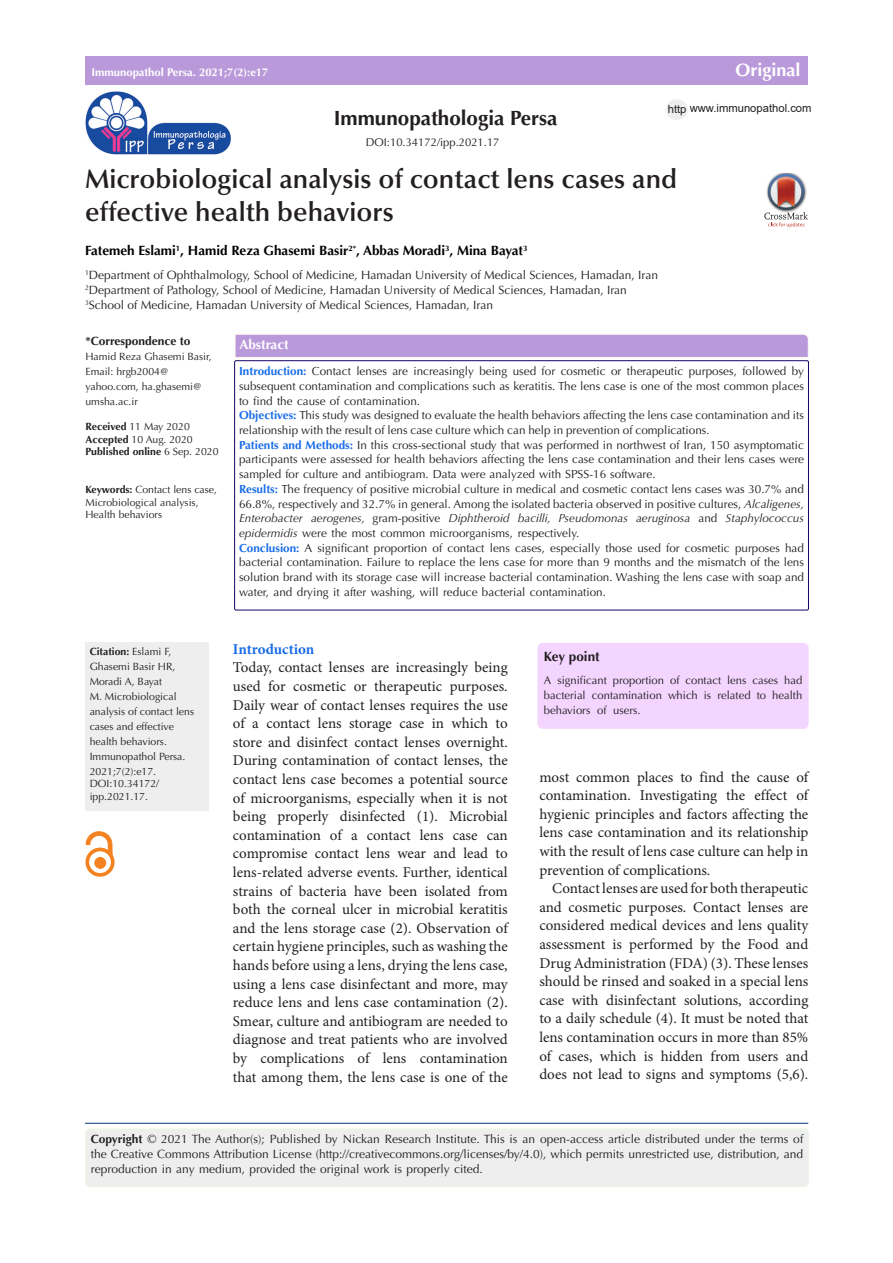
<style>
.page{position:relative;width:893px;height:1263px;background:#fff}
.page>*{position:absolute;margin:0;border:0;box-sizing:border-box;transform-origin:0 0}
.t1{font:600 27px/33px "Optima LT Std";color:#231f20}
.t2{font:700 20.55px "Optima LT Std";color:#231f20}
.t3{font:700 18px "Optima LT Std";color:#fff}
.t4{font:15px/18.6px "Minion Pro";letter-spacing:-.005em;color:#231f20;text-align:justify}
.t5{font:700 15px "Minion Pro";letter-spacing:-.005em;color:#196ce8}
.t6{font:700 13.5px "Optima LT Std";color:#000}
.Default{font:700 13.5px "Optima LT Std";color:#fff}
.t7{font:700 13.5px "Optima LT Std";color:#231f20}
.t8{font:12px/15px "Optima LT Std";color:#231f20;text-align:justify}
.t9{font:700 12px "Optima LT Std";color:#231f20}
.t10{font:11.7px/14.7px "Optima LT Std";color:#231f20;text-align:justify}
.t11{font:11.25px/15px "Optima LT Std";color:#231f20;text-align:justify}
.t12{font:700 11.25px "Optima LT Std";color:#fff}
.t13{font:11.25px "Arial";color:#231f20}
.t14{font:10.5px/15px "Optima LT Std";color:#231f20}
.t15{font:700 10.5px "Optima LT Std";color:#231f20}
.s1{font-weight:700}
.s2{font-weight:400}
.s3{font-weight:700;color:#196ce8}
.s4{font-style:italic}
</style>
<div class="page">
<hr style="left:85px;top:1123px;width:723px;height:1px;background:#053278">
<div style="left:86px;top:1129px;width:722px;height:57px;background:#eee;border-radius:4px"></div>
<div style="left:85px;top:1128px;width:724px;height:59px;border:2px solid #ebf5e8;border-radius:4px"></div>
<div style="left:85px;top:56px;width:723px;height:29px;background:#ba99da"></div>
<img style="left:85px;top:92px;width:146px;height:62px">
<div style="left:666px;top:99px;width:22px;height:21px;background:#eee;border-radius:50%"></div>
<div style="left:234px;top:360px;width:575px;height:250px;border:1px solid #190066"></div>
<svg style="left:235px;top:334px;width:574px;height:24px;background:#bfa0db"></svg>
<div style="left:85px;top:643px;width:124px;height:168px;background:#eee"></div>
<div style="left:95px;top:857px;width:11px;height:11px;background:#f58220;border-radius:50%"></div>
<div style="left:95px;top:857px;width:11px;height:11px;border:1px solid #f58220;border-radius:50%"></div>
<div style="left:85px;top:847px;width:30px;height:30px;border:4px solid #f58220;border-radius:50%"></div>
<svg style="left:86px;top:831px;width:26px;height:25px"></svg>
<div style="left:537px;top:643px;width:272px;height:86px;background:#f4d5ff;border-radius:5px"></div>
<img style="left:778px;top:173px;width:17px;height:1px">
<svg style="left:764px;top:174px;width:44px;height:53px"></svg>
<p class="t12" style="left:91px;top:66px;width:179px">Immunopathol Persa. 2021;7(2):e17</p>
<p class="t3" style="left:735px;top:59px;width:67px">Original</p>
<p class="t2" style="left:334px;top:106px;width:225px">Immunopathologia Persa</p>
<p class="t13" style="left:668px;top:101px;width:145px">http www.immunopathol.com</p>
<p class="t11" style="left:366px;top:135px;width:135px">DOI:10.34172/ipp.2021.17</p>
<p class="t1" style="left:85px;top:163px;width:594px">Microbiological analysis of contact lens cases and effective health behaviors</p>
<p class="t6" style="left:85px;top:243px;width:444px">Fatemeh Eslami<sup>1</sup>, Hamid Reza Ghasemi Basir<sup>2*</sup>, Abbas Moradi<sup>3</sup>, Mina Bayat<sup>3</sup></p>
<p class="t8" style="left:85px;top:267px;width:574px"><sup>1</sup>Department of Ophthalmology, School of Medicine, Hamadan University of Medical Sciences, Hamadan, Iran</p>
<p class="t8" style="left:85px;top:282px;width:543px"><sup>2</sup>Department of Pathology, School of Medicine, Hamadan University of Medical Sciences, Hamadan, Iran</p>
<p class="t8" style="left:85px;top:297px;width:409px"><sup>3</sup>School of Medicine, Hamadan University of Medical Sciences, Hamadan, Iran</p>
<p class="t9" style="left:85px;top:334px;width:107px">*Correspondence to</p>
<p class="t14" style="left:85px;top:349px;width:128px">Hamid Reza Ghasemi Basir,<br>Email: hrgb2004@</p>
<p class="t14" style="left:85px;top:379px;width:118px">yahoo.com, ha.ghasemi@</p>
<p class="t14" style="left:85px;top:394px;width:54px">umsha.ac.ir</p>
<p class="t14" style="left:85px;top:419px;width:106px"><span class="s1">Received</span> 11 May 2020</p>
<p class="t14" style="left:85px;top:432px;width:109px"><span class="s1">Accepted</span> 10 Aug. 2020</p>
<p class="t15" style="left:85px;top:445px;width:135px">Published online <span class="s2">6 Sep. 2020</span></p>
<p class="t14" style="left:85px;top:483px;width:133px;line-height:12.6px"><span class="s1">Keywords:</span> Contact lens case,<br>Microbiological analysis,<br>Health behaviors</p>
<p class="Default" style="left:239px;top:336px;width:51px">Abstract</p>
<p class="t10" style="left:239px;top:364px;width:566px"><span class="s3">Introduction:</span> Contact lenses are increasingly being used for cosmetic or therapeutic purposes, followed by subsequent contamination and complications such as keratitis. The lens case is one of the most common places to find the cause of contamination.</p>
<p class="t10" style="left:239px;top:408px;width:566px"><span class="s3">Objectives:</span> This study was designed to evaluate the health behaviors affecting the lens case contamination and its relationship with the result of lens case culture which can help in prevention of complications.</p>
<p class="t10" style="left:239px;top:438px;width:567px"><span class="s3">Patients and Methods:</span> In this cross-sectional study that was performed in northwest of Iran, 150 asymptomatic participants were assessed for health behaviors affecting the lens case contamination and their lens cases were sampled for culture and antibiogram. Data were analyzed with SPSS-16 software.</p>
<p class="t10" style="left:239px;top:482px;width:566px"><span class="s3">Results:</span> The frequency of positive microbial culture in medical and cosmetic contact lens cases was 30.7% and 66.8%, respectively and 32.7% in general. Among the isolated bacteria observed in positive cultures, <span class="s4">Alcaligenes, Enterobacter aerogenes,</span> gram-positive <span class="s4">Diphtheroid bacilli, Pseudomonas aeruginosa</span> and <span class="s4">Staphylococcus epidermidis</span> were the most common microorganisms, respectively.</p>
<p class="t10" style="left:239px;top:540px;width:566px"><span class="s3">Conclusion:</span> A significant proportion of contact lens cases, especially those used for cosmetic purposes had bacterial contamination. Failure to replace the lens case for more than 9 months and the mismatch of the lens solution brand with its storage case will increase bacterial contamination. Washing the lens case with soap and water, and drying it after washing, will reduce bacterial contamination.</p>
<p class="t14" style="left:90px;top:644px;width:106px"><span class="s1">Citation:</span> Eslami F,<br>Ghasemi Basir HR,<br>Moradi A, Bayat<br>M. Microbiological analysis of contact lens cases and effective health behaviors.<br>Immunopathol Persa.<br>2021;7(2):e17.</p>
<p class="t14" style="left:90px;top:778px;width:71px;line-height:12.6px">DOI:10.34172/ ipp.2021.17.</p>
<p class="t5" style="left:233px;top:638px;width:83px">Introduction</p>
<p class="t4" style="left:233px;top:658px;width:276px">Today, contact lenses are increasingly being used for cosmetic or therapeutic purposes.<br>Daily wear of contact lenses requires the use of a contact lens storage case in which to store and disinfect contact lenses overnight.<br>During contamination of contact lenses, the contact lens case becomes a potential source of microorganisms, especially when it is not being properly disinfected (1). Microbial contamination of a contact lens case can compromise contact lens wear and lead to lens-related adverse events. Further, identical strains of bacteria have been isolated from both the corneal ulcer in microbial keratitis and the lens storage case (2). Observation of certain hygiene principles, such as washing the hands before using a lens, drying the lens case, using a lens case disinfectant and more, may reduce lens and lens case contamination (2).<br>Smear, culture and antibiogram are needed to diagnose and treat patients who are involved by complications of lens contamination that among them, the lens case is one of the</p>
<p class="t7" style="left:544px;top:648px;width:57px">Key point</p>
<p class="t11" style="left:544px;top:673px;width:260px">A significant proportion of contact lens cases had bacterial contamination which is related to health behaviors of users.</p>
<p class="t4" style="left:539px;top:768px;width:270px">most common places to find the cause of contamination. Investigating the effect of hygienic principles and factors affecting the lens case contamination and its relationship with the result of lens case culture can help in prevention of complications.</p>
<p class="t4" style="left:539px;top:879px;width:270px;text-indent:13px">Contact lenses are used for both therapeutic and cosmetic purposes. Contact lenses are considered medical devices and lens quality assessment is performed by the Food and Drug Administration (FDA) (3). These lenses should be rinsed and soaked in a special lens case with disinfectant solutions, according to a daily schedule (4). It must be noted that lens contamination occurs in more than 85% of cases, which is hidden from users and does not lead to signs and symptoms (5,6).</p>
<p class="t8" style="left:91px;top:1131px;width:714px"><span class="s1">Copyright</span> © 2021 The Author(s); Published by Nickan Research Institute. This is an open-access article distributed under the terms of the Creative Commons Attribution License (http://creativecommons.org/licenses/by/4.0), which permits unrestricted use, distribution, and reproduction in any medium, provided the original work is properly cited.</p>
</div>
